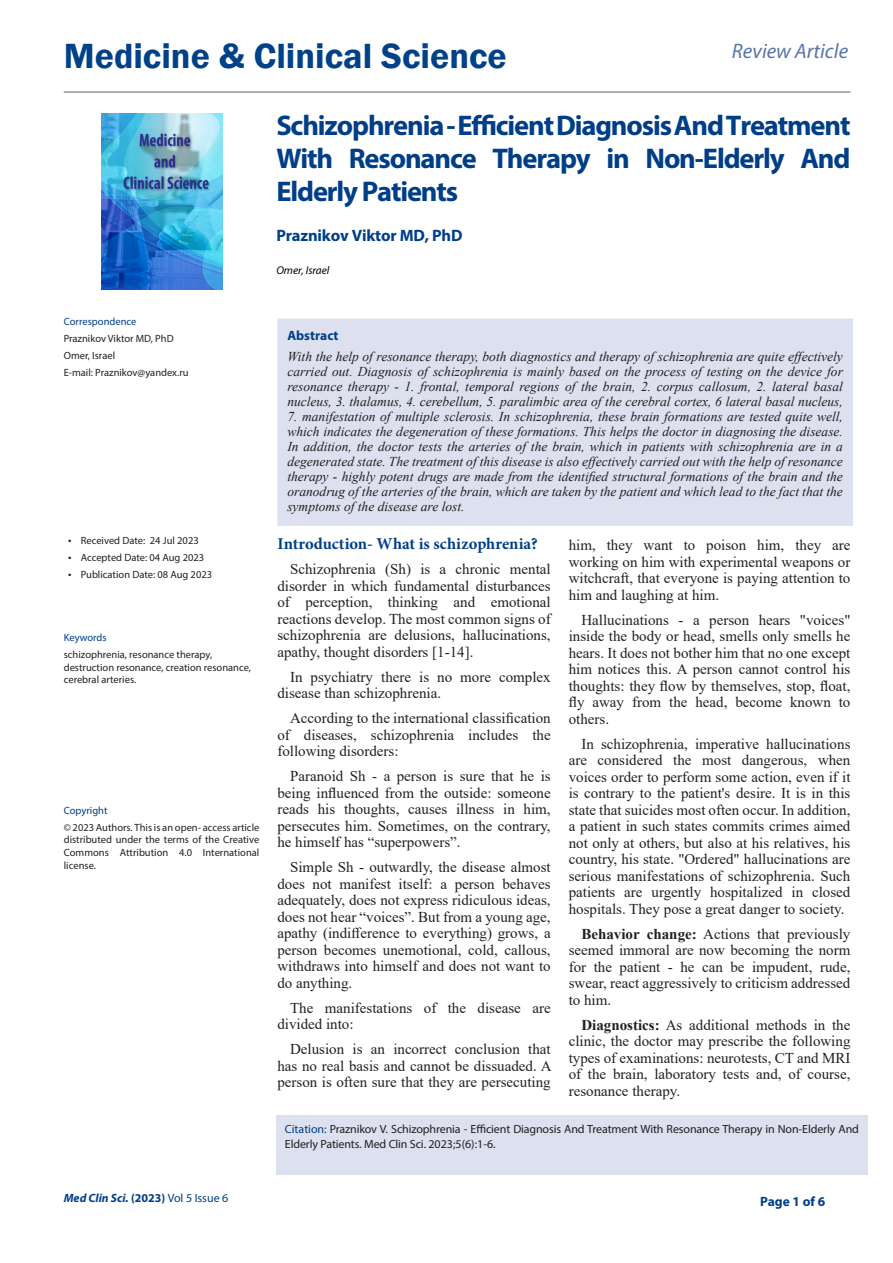
<style>
.page{position:relative;width:893px;height:1263px;background:#fff}
.page>*{position:absolute;margin:0;border:0;box-sizing:border-box;transform-origin:0 0}
.t1{font:600 36px "Franklin Gothic";color:#004188}
.t2{font:700 28.5px/33px "Myriad Pro";letter-spacing:-.04em;color:#003e88;text-align:justify}
.t3{font:italic 21px "Myriad Pro";color:#5a74aa}
.t4{font:700 16.5px "Minion Pro";letter-spacing:.005em;color:#003e88}
.t5{font:700 16.5px "Myriad Pro";letter-spacing:-.01em;color:#003e88}
.t6{font:15px/16.5px "Times New Roman";color:#231f20;text-align:justify}
.t7{font:italic 13.5px/15px "Times New Roman";color:#231f20;text-align:justify}
.t8{font:700 13.5px "Myriad Pro";color:#003e88}
.t9{font:italic 700 12px "Myriad Pro";color:#003e88}
.t10{font:11.85px/15px "Myriad Pro";letter-spacing:-.01em;color:#231f20}
.t11{font:italic 11.25px "Myriad Pro";color:#000}
.t12{font:10.5px/12.6px "Myriad Pro";color:#231f20}
.t13{font:10.5px "Myriad Pro";color:#003e88}
.s1{font-size:12px}
.s2{font-weight:700}
.s3{color:#003e88}
.s4{font-style:normal}
.s5{font-weight:400;font-style:normal}
</style>
<div class="page">
<div style="left:276px;top:1115px;width:591px;height:60px;background:#dde0ef"></div>
<img style="left:101px;top:114px;width:121px;height:175px">
<hr style="left:64px;top:91px;width:786px;height:2px;background:#939598">
<div style="left:278px;top:319px;width:574px;height:206px;background:#dde0ef"></div>
<div style="left:277px;top:318px;width:576px;height:208px;border:2px solid #dde0ef"></div>
<h1 class="t1" style="left:64px;top:34px;width:445px">Medicine &amp; Clinical Science</h1>
<h3 class="t3" style="left:732px;top:38px;width:118px">Review Article</h3>
<p class="t13" style="left:64px;top:315px;width:74px">Correspondence</p>
<p class="t12" style="left:64px;top:332px;width:111px">Praznikov Viktor MD, PhD</p>
<p class="t12" style="left:64px;top:349px;width:53px">Omer, Israel</p>
<p class="t12" style="left:64px;top:366px;width:126px">E-mail: Praznikov@yandex.ru</p>
<p class="t12" style="left:68px;top:534px;width:132px"><span class="s1">•</span> Received Date: 24 Jul 2023</p>
<p class="t12" style="left:68px;top:551px;width:138px"><span class="s1">•</span> Accepted Date: 04 Aug 2023</p>
<p class="t12" style="left:68px;top:568px;width:146px"><span class="s1">•</span> Publication Date: 08 Aug 2023</p>
<p class="t13" style="left:64px;top:631px;width:44px">Keywords</p>
<p class="t12" style="left:64px;top:648px;width:189px">schizophrenia, resonance therapy, destruction resonance, creation resonance, cerebral arteries.</p>
<p class="t13" style="left:64px;top:804px;width:45px">Copyright</p>
<p class="t12" style="left:64px;top:821px;width:197px;text-align:justify">© 2023 Authors. This is an open- access article distributed under the terms of the Creative Commons Attribution 4.0 International license.</p>
<p class="t2" style="left:276px;top:108px;width:576px">Schizophrenia - Efficient Diagnosis And Treatment With Resonance Therapy in Non-Elderly And Elderly Patients</p>
<p class="t5" style="left:276px;top:224px;width:188px">Praznikov Viktor MD, PhD</p>
<p class="t11" style="left:276px;top:263px;width:55px">Omer, Israel</p>
<p class="t8" style="left:287px;top:326px;width:53px">Abstract</p>
<p class="t7" style="left:287px;top:349px;width:557px">With the help of resonance therapy, both diagnostics and therapy of schizophrenia are quite effectively carried out. Diagnosis of schizophrenia is mainly based on the process of testing on the device for resonance therapy - 1. frontal, temporal regions of the brain, 2. corpus callosum, 2. lateral basal nucleus, 3. thalamus, 4. cerebellum, 5. paralimbic area of the cerebral cortex, 6 lateral basal nucleus,</p>
<p class="t7" style="left:287px;top:409px;width:557px">7. manifestation of multiple sclerosis. In schizophrenia, these brain formations are tested quite well, which indicates the degeneration of these formations. This helps the doctor in diagnosing the disease.<br>In addition, the doctor tests the arteries of the brain, which in patients with schizophrenia are in a degenerated state. The treatment of this disease is also effectively carried out with the help of resonance therapy - highly potent drugs are made from the identified structural formations of the brain and the oranodrug of the arteries of the brain, which are taken by the patient and which lead to the fact that the symptoms of the disease are lost.</p>
<p class="t4" style="left:277px;top:532px;width:262px">Introduction- What is schizophrenia?</p>
<p class="t6" style="left:277px;top:560px;width:275px;text-indent:13px">Schizophrenia (Sh) is a chronic mental disorder in which fundamental disturbances of perception, thinking and emotional reactions develop. The most common signs of schizophrenia are delusions, hallucinations, apathy, thought disorders [1-14].</p>
<p class="t6" style="left:277px;top:668px;width:275px;text-indent:13px">In psychiatry there is no more complex disease than schizophrenia.</p>
<p class="t6" style="left:277px;top:709px;width:275px;text-indent:13px">According to the international classification of diseases, schizophrenia includes the following disorders:</p>
<p class="t6" style="left:277px;top:767px;width:275px;text-indent:13px">Paranoid Sh - a person is sure that he is being influenced from the outside: someone reads his thoughts, causes illness in him, persecutes him. Sometimes, on the contrary, he himself has “superpowers”.</p>
<p class="t6" style="left:277px;top:858px;width:275px;text-indent:13px">Simple Sh - outwardly, the disease almost does not manifest itself: a person behaves adequately, does not express ridiculous ideas, does not hear “voices”. But from a young age, apathy (indifference to everything) grows, a person becomes unemotional, cold, callous, withdraws into himself and does not want to do anything.</p>
<p class="t6" style="left:277px;top:999px;width:275px;text-indent:13px">The manifestations of the disease are divided into:</p>
<p class="t6" style="left:277px;top:1040px;width:276px;text-indent:13px">Delusion is an incorrect conclusion that has no real basis and cannot be dissuaded. A person is often sure that they are persecuting</p>
<p class="t6" style="left:569px;top:537px;width:283px">him, they want to poison him, they are working on him with experimental weapons or witchcraft, that everyone is paying attention to him and laughing at him.</p>
<p class="t6" style="left:569px;top:611px;width:283px;text-indent:13px">Hallucinations - a person hears "voices" inside the body or head, smells only smells he hears. It does not bother him that no one except him notices this. A person cannot control his thoughts: they flow by themselves, stop, float, fly away from the head, become known to others.</p>
<p class="t6" style="left:569px;top:735px;width:283px;text-indent:13px">In schizophrenia, imperative hallucinations are considered the most dangerous, when voices order to perform some action, even if it is contrary to the patient's desire. It is in this state that suicides most often occur. In addition, a patient in such states commits crimes aimed not only at others, but also at his relatives, his country, his state. "Ordered" hallucinations are serious manifestations of schizophrenia. Such patients are urgently hospitalized in closed hospitals. They pose a great danger to society.</p>
<p class="t6" style="left:569px;top:925px;width:283px;text-indent:13px"><span class="s2">Behavior change:</span> Actions that previously seemed immoral are now becoming the norm for the patient - he can be impudent, rude, swear, react aggressively to criticism addressed to him.</p>
<p class="t6" style="left:569px;top:1016px;width:283px;text-indent:13px"><span class="s2">Diagnostics:</span> As additional methods in the clinic, the doctor may prescribe the following types of examinations: neurotests, CT and MRI of the brain, laboratory tests and, of course, resonance therapy.</p>
<p class="t10" style="left:285px;top:1121px;width:576px"><span class="s3">Citation:</span> Praznikov V. Schizophrenia - Efficient Diagnosis And Treatment With Resonance Therapy in Non-Elderly And<br>Elderly Patients. Med Clin Sci. 2023;5(6):1-6.</p>
<p class="t9" style="left:64px;top:1190px;width:166px">Med Clin Sci. <span class="s4">(2023)</span> <span class="s5">Vol 5 Issue 6</span></p>
<p class="t8" style="left:760px;top:1192px;width:67px">Page 1 of 6</p>
</div>
